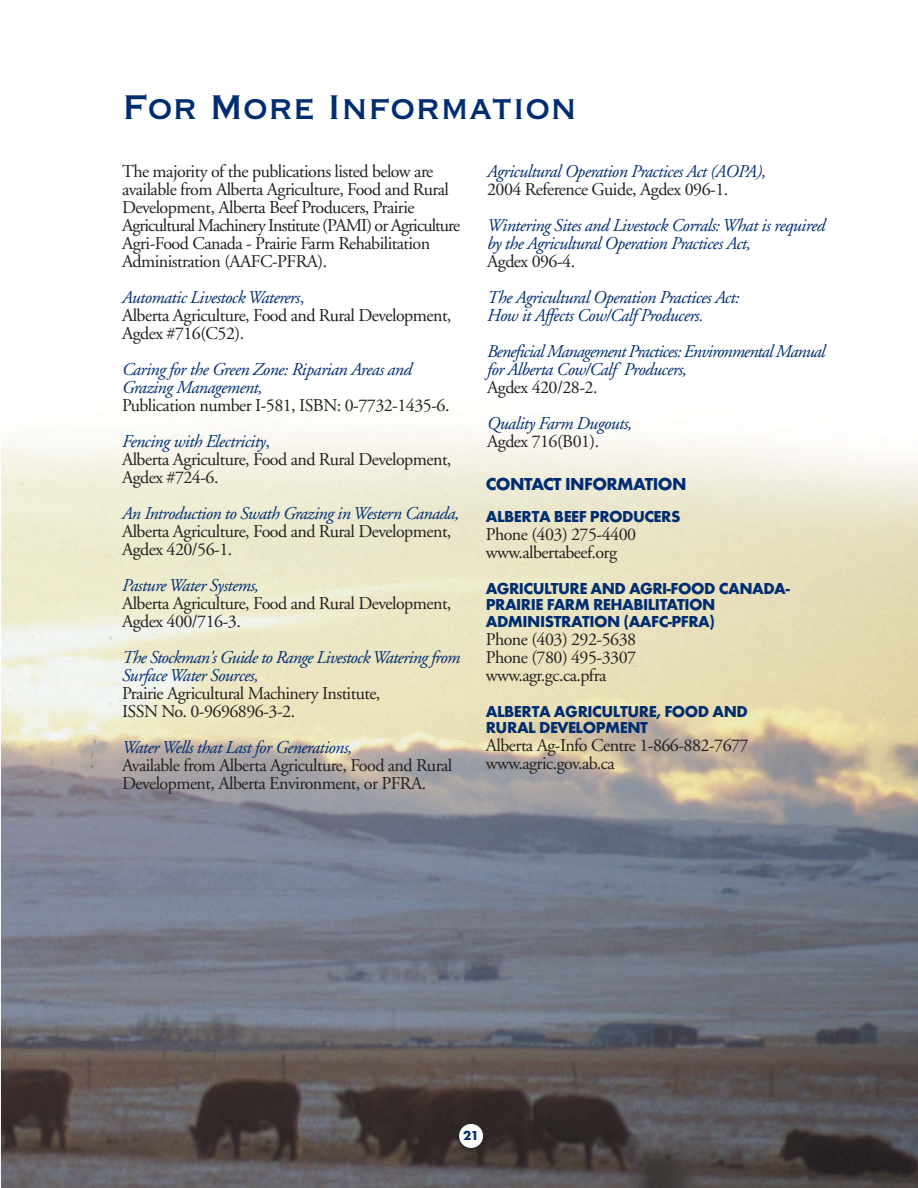
<style>
.page{position:relative;width:918px;height:1188px;background:#fff}
.page>*{position:absolute;margin:0;border:0;box-sizing:border-box;transform-origin:0 0}
.t1{font:45px "Copperplate Thirty One BC";color:#002d71;scale:.9 1}
.t2{font:18px/18px "Adobe Garamond";letter-spacing:-.03em;color:#231f1f}
.t3{font:italic 18px/18px "Adobe Garamond";letter-spacing:-.03em;color:#002d71}
.t4{font:italic 18px/18px "Adobe Garamond";letter-spacing:-.05em;color:#002d71}
.t5{font:700 18px "Futura T";letter-spacing:-.03em;color:#002d71}
.t6{font:700 16.5px/16.5px "Futura T";letter-spacing:-.03em;color:#002d71}
.t7{font:700 13.5px "Futura T";color:#002d71}
.s1{font-style:italic;color:#002d71}
.s2{color:#002d71}
</style>
<div class="page">
<img style="left:1px;top:430px;width:917px;height:758px">
<div style="left:459px;top:1124px;width:24px;height:24px;background:#fff;border-radius:50%"></div>
<h1 class="t1" style="left:123px;top:78px;width:506px">For More Information</h1>
<p class="t2" style="left:122px;top:164px;width:340px">The majority of the publications listed below are available from Alberta Agriculture, Food and Rural Development, Alberta Beef Producers, Prairie Agricultural Machinery Institute (PAMI) or Agriculture Agri-Food Canada - Prairie Farm Rehabilitation Administration (AAFC-PFRA).</p>
<p class="t2" style="left:122px;top:290px;width:331px"><span class="s1">Automatic Livestock Waterers</span><span class="s2">,<br></span>Alberta Agriculture, Food and Rural Development,<br>Agdex #716(C52).</p>
<p class="t3" style="left:122px;top:362px;width:291px">Caring for the Green Zone: Riparian Areas and<br>Grazing Management,</p>
<p class="t2" style="left:122px;top:389px;width:329px;line-height:36px">Publication number I-581, ISBN: 0-7732-1435-6.<br><span class="s1">Fencing with Electricity</span><span class="s2">,</span></p>
<p class="t2" style="left:122px;top:452px;width:331px">Alberta Agriculture, Food and Rural Development,<br>Agdex #724-6.</p>
<p class="t3" style="left:122px;top:506px;width:339px">An Introduction to Swath Grazing in Western Canada,</p>
<p class="t2" style="left:122px;top:524px;width:331px">Alberta Agriculture, Food and Rural Development,<br>Agdex 420/56-1.</p>
<p class="t3" style="left:122px;top:578px;width:138px">Pasture Water Systems,</p>
<p class="t2" style="left:122px;top:596px;width:331px">Alberta Agriculture, Food and Rural Development,<br>Agdex 400/716-3.</p>
<p class="t3" style="left:122px;top:650px;width:340px">The Stockman's Guide to Range Livestock Watering from<br>Surface Water Sources,</p>
<p class="t2" style="left:122px;top:686px;width:260px">Prairie Agricultural Machinery Institute,<br>ISSN No. 0-9696896-3-2.</p>
<p class="t3" style="left:122px;top:740px;width:232px">Water Wells that Last for Generations,</p>
<p class="t2" style="left:122px;top:758px;width:332px">Available from Alberta Agriculture, Food and Rural<br>Development, Alberta Environment, or PFRA.</p>
<p class="t3" style="left:487px;top:164px;width:281px">Agricultural Operation Practices Act (AOPA),</p>
<p class="t2" style="left:487px;top:182px;width:243px">2004 Reference Guide, Agdex 096-1.</p>
<p class="t3" style="left:487px;top:218px;width:340px">Wintering Sites and Livestock Corrals: What is required by the Agricultural Operation Practices Act,</p>
<p class="t2" style="left:487px;top:254px;width:90px">Agdex 096-4.</p>
<p class="t3" style="left:487px;top:290px;width:254px">The Agricultural Operation Practices Act:<br>How it Affects Cow/Calf Producers.</p>
<p class="t4" style="left:487px;top:344px;width:340px">Beneficial Management Practices: Environmental Manual for Alberta Cow/Calf Producers,</p>
<p class="t2" style="left:487px;top:380px;width:112px">Agdex 420/28-2.</p>
<p class="t3" style="left:487px;top:416px;width:147px">Quality Farm Dugouts,</p>
<p class="t2" style="left:487px;top:434px;width:114px">Agdex 716(B01).</p>
<p class="t5" style="left:486px;top:477px;width:202px">CONTACT INFORMATION</p>
<p class="t6" style="left:486px;top:509px;width:196px">ALBERTA BEEF PRODUCERS</p>
<p class="t2" style="left:486px;top:527px;width:152px">Phone (403) 275-4400 www.albertabeef.org</p>
<p class="t6" style="left:486px;top:581px;width:306px">AGRICULTURE AND AGRI-FOOD CANADA-<br>PRAIRIE FARM REHABILITATION<br>ADMINISTRATION (AAFC-PFRA)</p>
<p class="t2" style="left:486px;top:632px;width:152px;text-align:justify">Phone (403) 292-5638<br>Phone (780) 495-3307 www.agr.gc.ca.pfra</p>
<p class="t6" style="left:486px;top:704px;width:264px">ALBERTA AGRICULTURE, FOOD AND<br>RURAL DEVELOPMENT</p>
<p class="t2" style="left:486px;top:738px;width:264px">Alberta Ag-Info Centre 1-866-882-7677 www.agric.gov.ab.ca</p>
<p class="t7" style="left:463px;top:1131px;width:17px">21</p>
</div>
